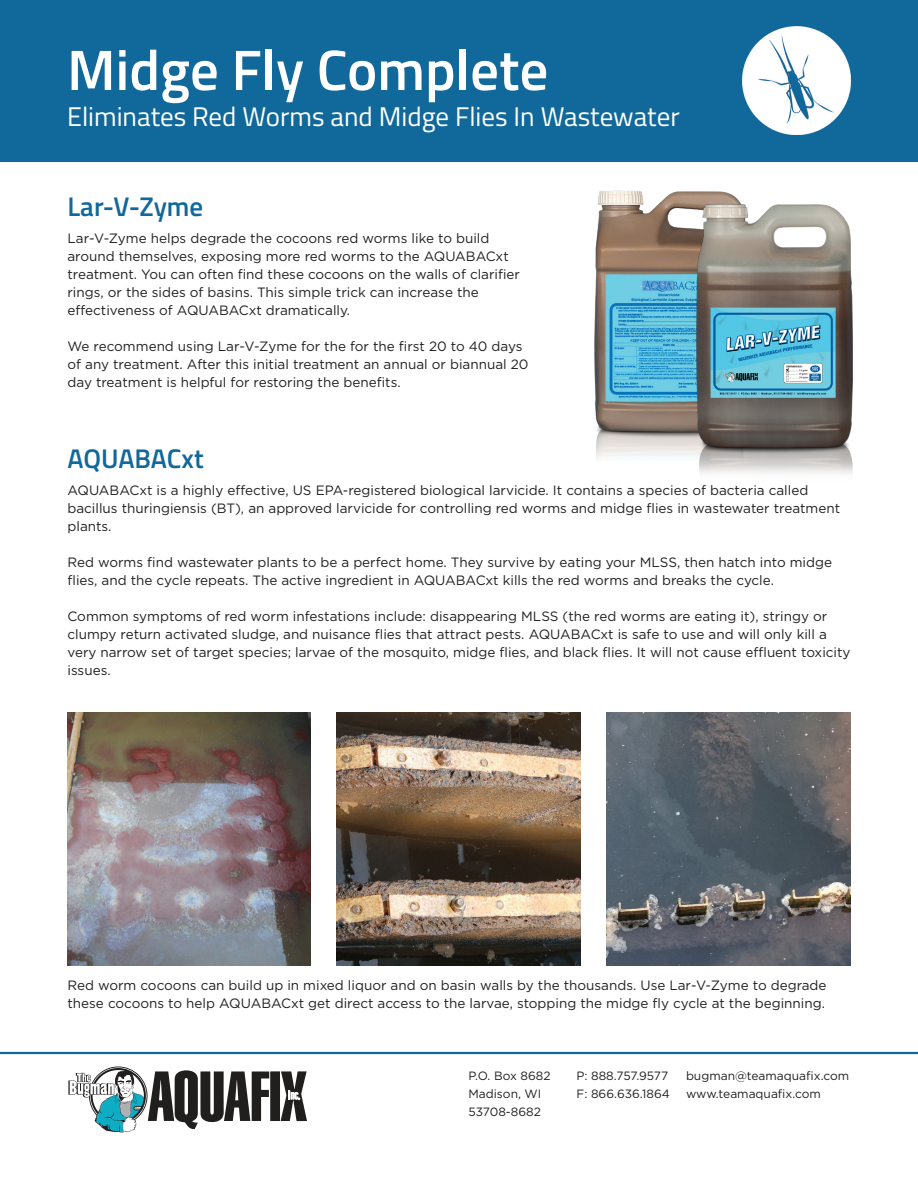
<style>
.page{position:relative;width:918px;height:1188px;background:#fff}
.page>*{position:absolute;margin:0;border:0;box-sizing:border-box;transform-origin:0 0}
.Page_Header__Product{font:600 57px "Titillium Web";color:#fff}
.Page_Subhead_Tagline{font:27px "Titillium Web";color:#fff}
.H2_Product{font:600 27px "Titillium Web";color:#10689b}
.Paragraph_Copy_9pt{font:13.5px/18px "Gotham";color:#231f20}
.Footer-Contact_Info{font:12px "Gotham";color:#231f20}
</style>
<div class="page">
<div style="left:0;top:0;width:918px;height:162px;background:#10689b"></div>
<img style="left:742px;top:27px;width:108px;height:108px">
<svg style="left:68px;top:1066px;width:239px;height:66px"></svg>
<img style="left:594px;top:190px;width:138px;height:268px">
<hr style="left:0;top:1052px;width:918px;height:2px;background:#10689b">
<img style="left:668px;top:195px;width:185px;height:279px">
<img style="left:67px;top:713px;width:244px;height:253px">
<img style="left:337px;top:713px;width:244px;height:253px">
<img style="left:607px;top:713px;width:243px;height:253px">
<p class="Page_Header__Product" style="left:67px;top:27px;width:483px">Midge Fly Complete</p>
<p class="Page_Subhead_Tagline" style="left:67px;top:97px;width:614px">Eliminates Red Worms and Midge Flies In Wastewater</p>
<p class="H2_Product" style="left:68px;top:186px;width:137px">Lar-V-Zyme</p>
<p class="Paragraph_Copy_9pt" style="left:68px;top:229px;width:454px">Lar-V-Zyme helps degrade the cocoons red worms like to build around themselves, exposing more red worms to the AQUABACxt treatment. You can often find these cocoons on the walls of clarifier rings, or the sides of basins. This simple trick can increase the effectiveness of AQUABACxt dramatically.</p>
<p class="Paragraph_Copy_9pt" style="left:68px;top:337px;width:463px">We recommend using Lar-V-Zyme for the for the first 20 to 40 days of any treatment. After this initial treatment an annual or biannual 20 day treatment is helpful for restoring the benefits.</p>
<p class="H2_Product" style="left:68px;top:438px;width:138px">AQUABACxt</p>
<p class="Paragraph_Copy_9pt" style="left:68px;top:481px;width:774px">AQUABACxt is a highly effective, US EPA-registered biological larvicide. It contains a species of bacteria called bacillus thuringiensis (BT), an approved larvicide for controlling red worms and midge flies in wastewater treatment plants.</p>
<p class="Paragraph_Copy_9pt" style="left:68px;top:553px;width:766px">Red worms find wastewater plants to be a perfect home. They survive by eating your MLSS, then hatch into midge flies, and the cycle repeats. The active ingredient in AQUABACxt kills the red worms and breaks the cycle.</p>
<p class="Paragraph_Copy_9pt" style="left:68px;top:607px;width:785px">Common symptoms of red worm infestations include: disappearing MLSS (the red worms are eating it), stringy or clumpy return activated sludge, and nuisance flies that attract pests. AQUABACxt is safe to use and will only kill a very narrow set of target species; larvae of the mosquito, midge flies, and black flies. It will not cause effluent toxicity issues.</p>
<p class="Paragraph_Copy_9pt" style="left:68px;top:976px;width:761px">Red worm cocoons can build up in mixed liquor and on basin walls by the thousands. Use Lar-V-Zyme to degrade these cocoons to help AQUABACxt get direct access to the larvae, stopping the midge fly cycle at the beginning.</p>
<p class="Footer-Contact_Info" style="left:469px;top:1068px;width:84px">P.O. Box 8682</p>
<p class="Footer-Contact_Info" style="left:577px;top:1068px;width:93px">P: 888.757.9577</p>
<p class="Footer-Contact_Info" style="left:686px;top:1068px;width:165px">bugman@teamaquafix.com</p>
<p class="Footer-Contact_Info" style="left:469px;top:1086px;width:74px">Madison, WI</p>
<p class="Footer-Contact_Info" style="left:577px;top:1086px;width:95px">F: 866.636.1864</p>
<p class="Footer-Contact_Info" style="left:686px;top:1086px;width:136px">www.teamaquafix.com</p>
<p class="Footer-Contact_Info" style="left:469px;top:1104px;width:74px">53708-8682</p>
</div>
